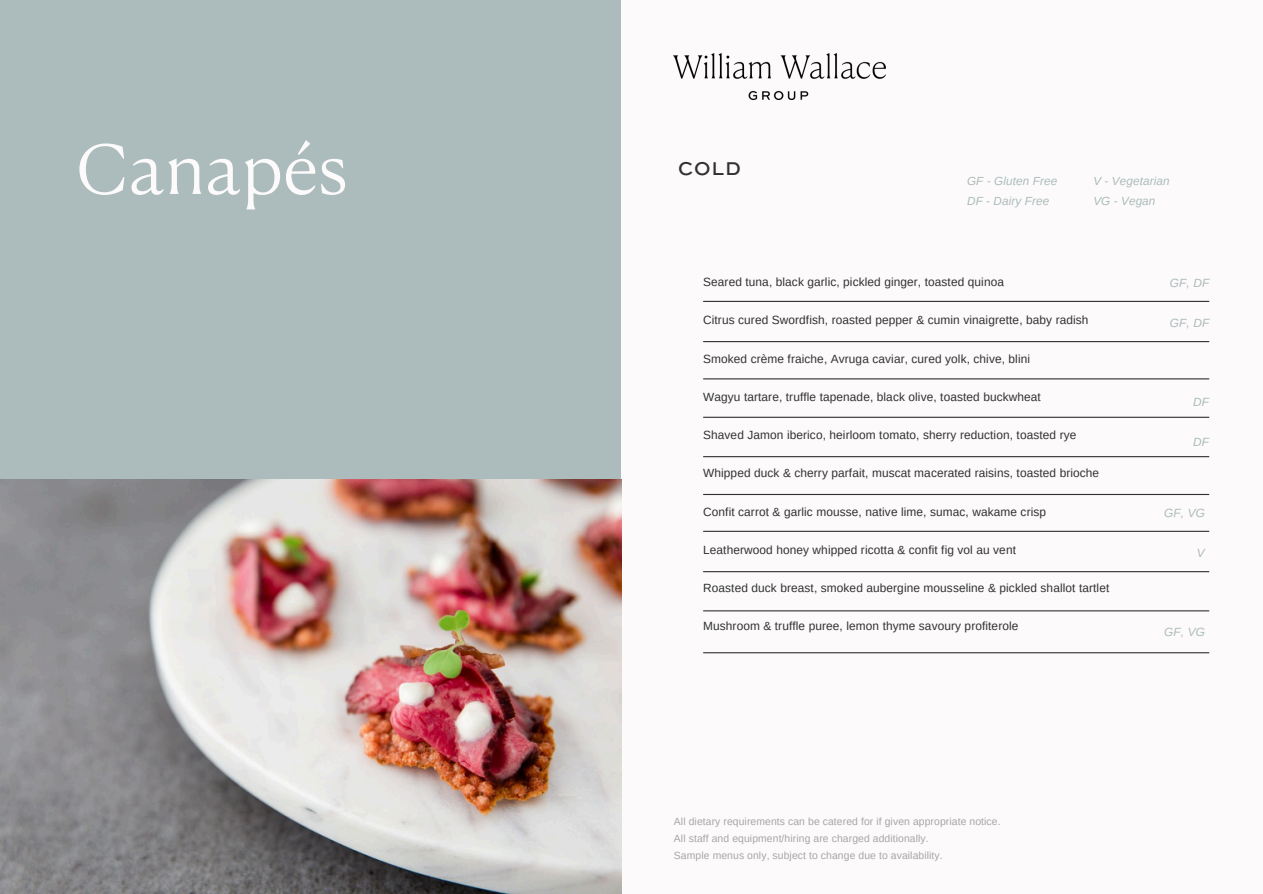
<style>
.page{position:relative;width:1263px;height:894px;background:#fff}
.page>*{position:absolute;margin:0;border:0;box-sizing:border-box;transform-origin:0 0}
.t1{font:300 67.5px "Canela Text";color:#fcfafa}
.t2{font:500 19.5px "Sweet Sans Pro";color:#313131}
.t3{font:11.85px "Arimo";letter-spacing:.01em;color:#313131}
.t4{font:italic 11.85px "Arimo";letter-spacing:.01em;color:#acbbbb}
.t5{font:italic 11.7px/19.2px "Arimo";letter-spacing:.01em;color:#acbbbb}
.t6{font:10.35px "Arimo";letter-spacing:.01em;color:#a6a6a6}
</style>
<div class="page">
<div style="left:0;top:0;width:1263px;height:893px;background:#fcfafa"></div>
<div style="left:0;top:0;width:621px;height:893px;background:#acbbbb"></div>
<img style="left:674px;top:53px;width:211px;height:46px">
<img style="left:0;top:479px;width:621px;height:414px">
<hr style="left:703px;top:301px;width:506px;height:1px;background:#313131">
<hr style="left:703px;top:341px;width:506px;height:1px;background:#313131">
<hr style="left:703px;top:378px;width:506px;height:1px;background:#313131">
<hr style="left:703px;top:416px;width:506px;height:1px;background:#313131">
<hr style="left:703px;top:456px;width:506px;height:1px;background:#313131">
<hr style="left:703px;top:494px;width:506px;height:1px;background:#313131">
<hr style="left:703px;top:530px;width:506px;height:1px;background:#313131">
<hr style="left:703px;top:571px;width:506px;height:1px;background:#313131">
<hr style="left:703px;top:610px;width:506px;height:1px;background:#313131">
<hr style="left:703px;top:652px;width:506px;height:1px;background:#313131">
<p class="t1" style="left:77px;top:141px;width:272px">Canapés</p>
<h2 class="t2" style="left:678px;top:160px;width:64px">COLD</h2>
<h4 class="t5" style="left:967px;top:172px;width:92px">GF - Gluten Free<br>DF - Dairy Free</h4>
<h4 class="t5" style="left:1093px;top:172px;width:78px">V - Vegetarian<br>VG - Vegan</h4>
<h4 class="t3" style="left:703px;top:275px;width:302px">Seared tuna, black garlic, pickled ginger, toasted quinoa</h4>
<h4 class="t3" style="left:703px;top:313px;width:387px">Citrus cured Swordfish, roasted pepper &amp; cumin vinaigrette, baby radish</h4>
<h4 class="t3" style="left:703px;top:351px;width:328px">Smoked crème fraiche, Avruga caviar, cured yolk, chive, blini</h4>
<h4 class="t3" style="left:703px;top:390px;width:339px">Wagyu tartare, truffle tapenade, black olive, toasted buckwheat</h4>
<h4 class="t3" style="left:703px;top:428px;width:375px">Shaved Jamon iberico, heirloom tomato, sherry reduction, toasted rye</h4>
<h4 class="t3" style="left:703px;top:466px;width:398px">Whipped duck &amp; cherry parfait, muscat macerated raisins, toasted brioche</h4>
<h4 class="t3" style="left:703px;top:504px;width:344px">Confit carrot &amp; garlic mousse, native lime, sumac, wakame crisp</h4>
<h3 class="t3" style="left:703px;top:543px;width:314px">Leatherwood honey whipped ricotta &amp; confit fig vol au vent</h3>
<h3 class="t3" style="left:703px;top:581px;width:408px">Roasted duck breast, smoked aubergine mousseline &amp; pickled shallot tartlet</h3>
<h3 class="t3" style="left:703px;top:619px;width:317px">Mushroom &amp; truffle puree, lemon thyme savoury profiterole</h3>
<h3 class="t4" style="left:1170px;top:276px;width:41px">GF, DF</h3>
<h3 class="t4" style="left:1170px;top:316px;width:41px">GF, DF</h3>
<h3 class="t4" style="left:1193px;top:395px;width:17px">DF</h3>
<h3 class="t4" style="left:1193px;top:435px;width:17px">DF</h3>
<p class="t4" style="left:1164px;top:506px;width:42px">GF, VG</p>
<p class="t4" style="left:1197px;top:545px;width:9px">V</p>
<p class="t4" style="left:1164px;top:625px;width:42px">GF, VG</p>
<h4 class="t6" style="left:674px;top:815px;width:328px">All dietary requirements can be catered for if given appropriate notice.</h4>
<h4 class="t6" style="left:674px;top:832px;width:256px">All staff and equipment/hiring are charged additionally.</h4>
<h4 class="t6" style="left:674px;top:849px;width:270px">Sample menus only, subject to change due to availability.</h4>
</div>
